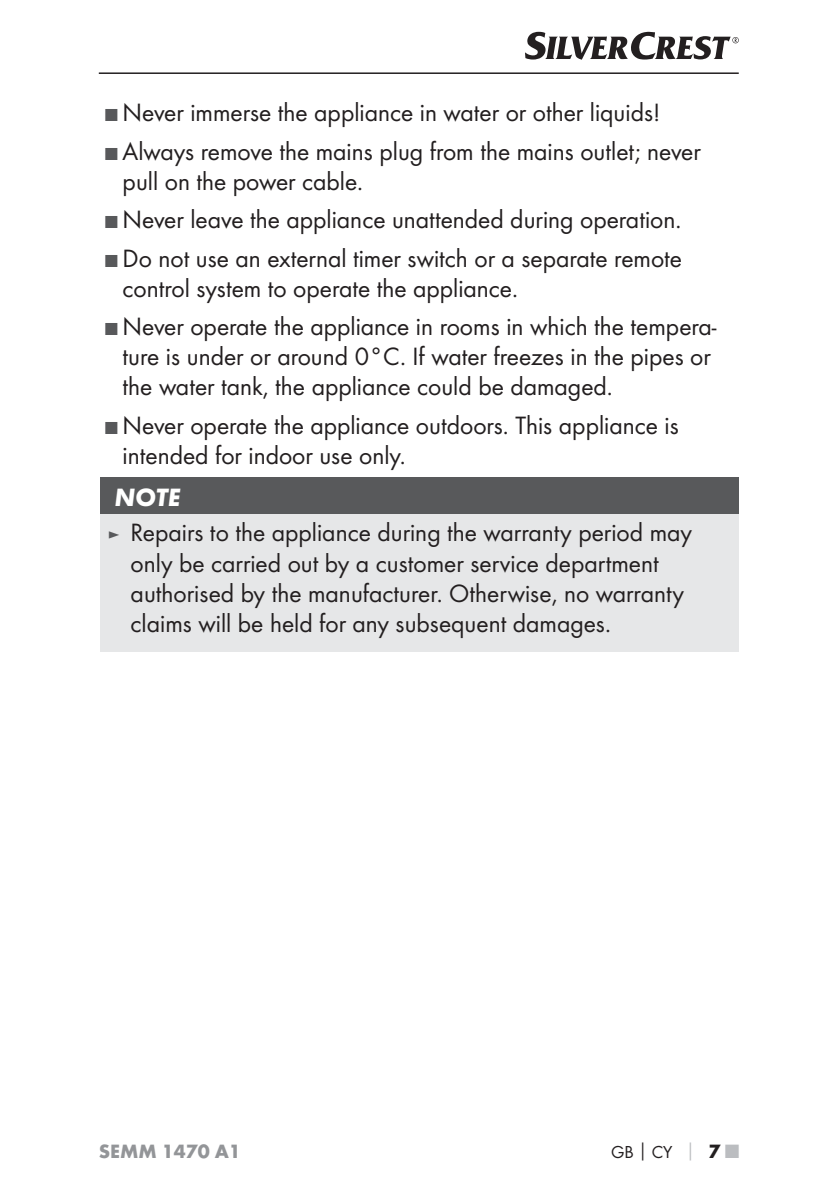
<style>
.page{position:relative;width:839px;height:1190px;background:#fff}
.page>*{position:absolute;margin:0;border:0;box-sizing:border-box;transform-origin:0 0}
.t1{font:26px/30px "Futura Boo";color:#231f20}
.t2{font:italic 700 26px "Futura";color:#fff}
.t3{font:700 20px "Futura";color:#939598}
.t4{font:18px "Futura Boo";color:#231f20}
.s1{font-size:18px;color:#58595b}
.s2{font-family:"Futura";font-weight:700}
.s3{font-family:"Futura";font-weight:700;color:#bbbdc0}
.s4{font-family:"Futura";font-weight:700;font-size:20px}
.s5{font-family:"Futura";font-weight:700;font-size:20px;color:#bbbdc0}
</style>
<div class="page">
<hr style="left:99px;top:72px;width:639px;height:2px;background:#231f20">
<svg style="left:525px;top:32px;width:213px;height:28px"></svg>
<div style="left:100px;top:477px;width:638px;height:37px;background:#58595b"></div>
<div style="left:100px;top:514px;width:638px;height:137px;background:#e6e7e8"></div>
<p class="t1" style="left:105px;top:99px;width:556px"><span class="s1">■</span> Never immerse the appliance in water or other liquids!</p>
<p class="t1" style="left:123px;top:137px;width:579px;text-indent:-17px"><span class="s1">■</span> Always remove the mains plug from the mains outlet; never pull on the power cable.</p>
<p class="t1" style="left:105px;top:206px;width:577px"><span class="s1">■</span> Never leave the appliance unattended during operation.</p>
<p class="t1" style="left:123px;top:244px;width:560px;text-indent:-17px"><span class="s1">■</span> Do not use an external timer switch or a separate remote control system to operate the appliance.</p>
<p class="t1" style="left:123px;top:313px;width:595px;text-indent:-17px"><span class="s1">■</span> Never operate the appliance in rooms in which the tempera&shy;ture is under or around 0°C. If water freezes in the pipes or the water tank, the appliance could be damaged.</p>
<p class="t1" style="left:123px;top:411px;width:557px;text-indent:-17px"><span class="s1">■</span> Never operate the appliance outdoors. This appliance is intended for indoor use only.</p>
<p class="t2" style="left:114px;top:488px;width:67px">NOTE</p>
<p class="t1" style="left:131px;top:519px;width:562px;text-indent:-23px"><span class="s1">►</span> Repairs to the appliance during the warranty period may only be carried out by a customer service department authorised by the manufacturer. Otherwise, no warranty claims will be held for any subsequent damages.</p>
<p class="t3" style="left:99px;top:1143px;width:143px">SEMM 1470 A1</p>
<p class="t4" style="left:610px;top:1143px;width:129px">GB<span class="s2">│</span>CY <span class="s3">│</span> <span class="s4">7</span> <span class="s5">■</span></p>
</div>
